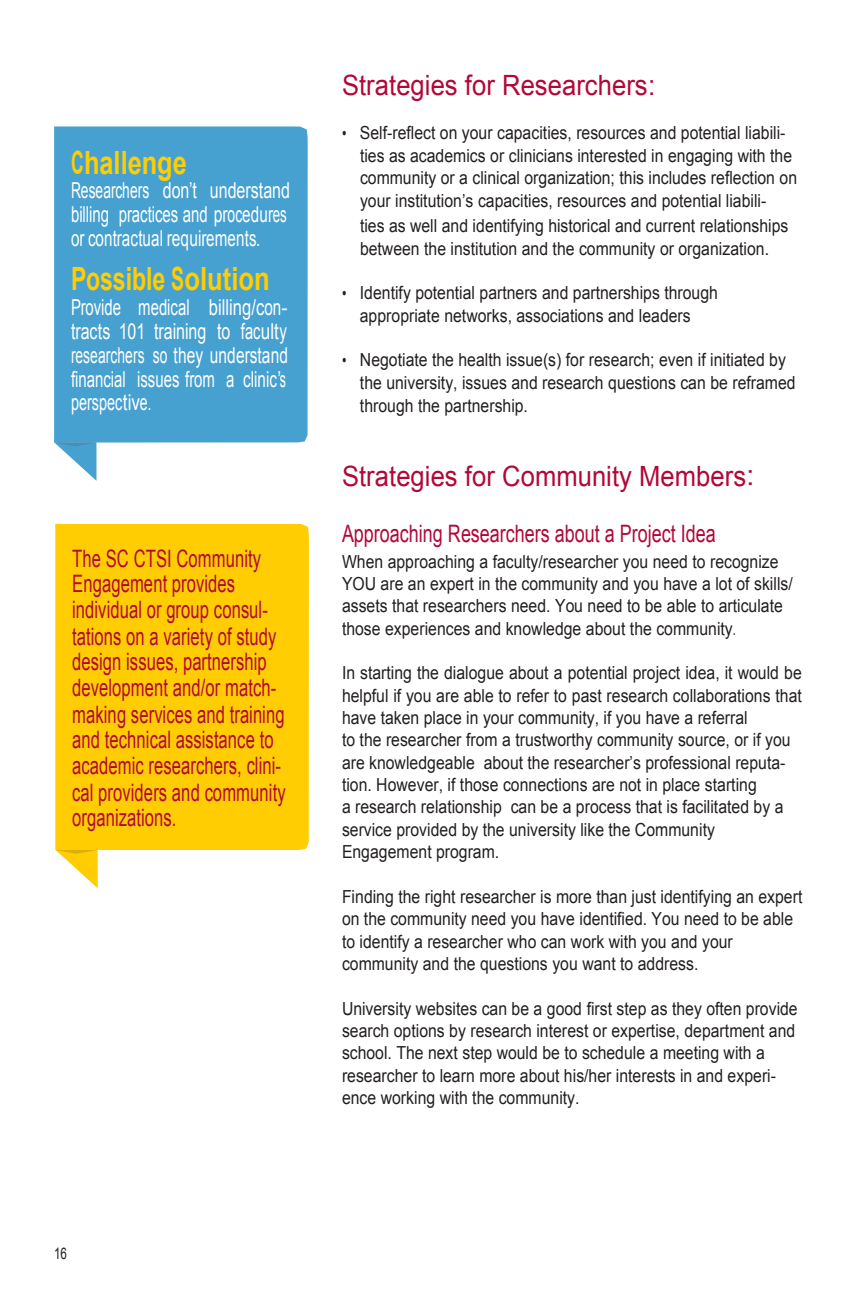
<style>
.page{position:relative;width:864px;height:1296px;background:#fff}
.page>*{position:absolute;margin:0;border:0;box-sizing:border-box;transform-origin:0 0}
.t1{font:700 32px "Arial";color:#ffcd02;scale:.72 1}
.t2{font:700 32px "Arial";color:#ffcd02;scale:.55 1}
.t3{font:28px "Arial";letter-spacing:.005em;color:#b30738;scale:.91 1}
.t4{font:24px/26px "Arial";letter-spacing:.005em;color:#b30738;scale:.69 1}
.t5{font:24px "Arial";letter-spacing:.005em;color:#b30738;scale:.75 1}
.t6{font:22px/23.8px "Arial";color:#fff;text-align:justify;scale:.68 1}
.t7{font:22px/23.8px "Arial";color:#fff;scale:.63 1}
.t8{font:18px/22.4px "Arial";color:#231f20;scale:.88 1}
.t9{font:16px "Arial";color:#231f20;scale:.73 1}
.s1{font-family:"Times New Roman"}
</style>
<div class="page">
<div style="left:55px;top:524px;width:254px;height:326px;background:#ffcd02"></div>
<svg style="left:55px;top:850px;width:43px;height:38px"></svg>
<div style="left:54px;top:126px;width:254px;height:317px;background:#47a1d0"></div>
<svg style="left:54px;top:442px;width:42px;height:39px"></svg>
<p class="t2" style="left:71px;top:142px;width:212px">Challenge</p>
<p class="t7" style="left:71px;top:179px;width:349px">Researchers don’t understand billing practices and procedures or contractual requirements.</p>
<p class="t1" style="left:71px;top:257px;width:278px">Possible Solution</p>
<p class="t6" style="left:71px;top:296px;width:321px">Provide medical billing/con&shy;tracts 101 training to faculty researchers so they understand financial issues from a clinic’s perspective.</p>
<p class="t4" style="left:72px;top:545px;width:311px">The SC CTSI Community<br>Engagement provides individual or group consul&shy;tations on a variety of study design issues, partnership development and/or match&shy;making services and training and technical assistance to academic researchers, clini&shy;cal providers and community organizations.</p>
<p class="t3" style="left:342px;top:67px;width:346px">Strategies for Researchers:</p>
<p class="t8" style="left:360px;top:122px;width:498px;text-indent:-18px"><span class="s1">•</span> Self-reflect on your capacities, resources and potential liabili&shy;ties as academics or clinicians interested in engaging with the community or a clinical organization; this includes reflection on your institution’s capacities, resources and potential liabili-</p>
<p class="t8" style="left:360px;top:215px;width:488px">ties as well and identifying historical and current relationships between the institution and the community or organization.</p>
<p class="t8" style="left:342px;top:282px;width:429px;text-align:center"><span class="s1">•</span> Identify potential partners and partnerships through appropriate networks, associations and leaders</p>
<p class="t8" style="left:360px;top:349px;width:497px;text-indent:-18px"><span class="s1">•</span> Negotiate the health issue(s) for research; even if initiated by the university, issues and research questions can be reframed through the partnership.</p>
<p class="t3" style="left:342px;top:457px;width:455px">Strategies for Community Members:</p>
<p class="t5" style="left:342px;top:517px;width:500px">Approaching Researchers about a Project Idea</p>
<p class="t8" style="left:342px;top:550px;width:514px">When approaching a faculty/researcher you need to recognize YOU are an expert in the community and you have a lot of skills/ assets that researchers need. You need to be able to articulate those experiences and knowledge about the community.</p>
<p class="t8" style="left:342px;top:662px;width:524px">In starting the dialogue about a potential project idea, it would be helpful if you are able to refer to past research collaborations that have taken place in your community, if you have a referral<br>to the researcher from a trustworthy community source, or if you are knowledgeable about the researcher’s professional reputa&shy;tion. However, if those connections are not in place starting<br>a research relationship can be a process that is facilitated by a service provided by the university like the Community Engagement program.</p>
<p class="t8" style="left:342px;top:886px;width:525px">Finding the right researcher is more than just identifying an expert on the community need you have identified. You need to be able to identify a researcher who can work with you and your community and the questions you want to address.</p>
<p class="t8" style="left:342px;top:997px;width:519px">University websites can be a good first step as they often provide search options by research interest or expertise, department and school. The next step would be to schedule a meeting with a researcher to learn more about his/her interests in and experi&shy;ence working with the community.</p>
<p class="t9" style="left:54px;top:1243px;width:19px">16</p>
</div>
